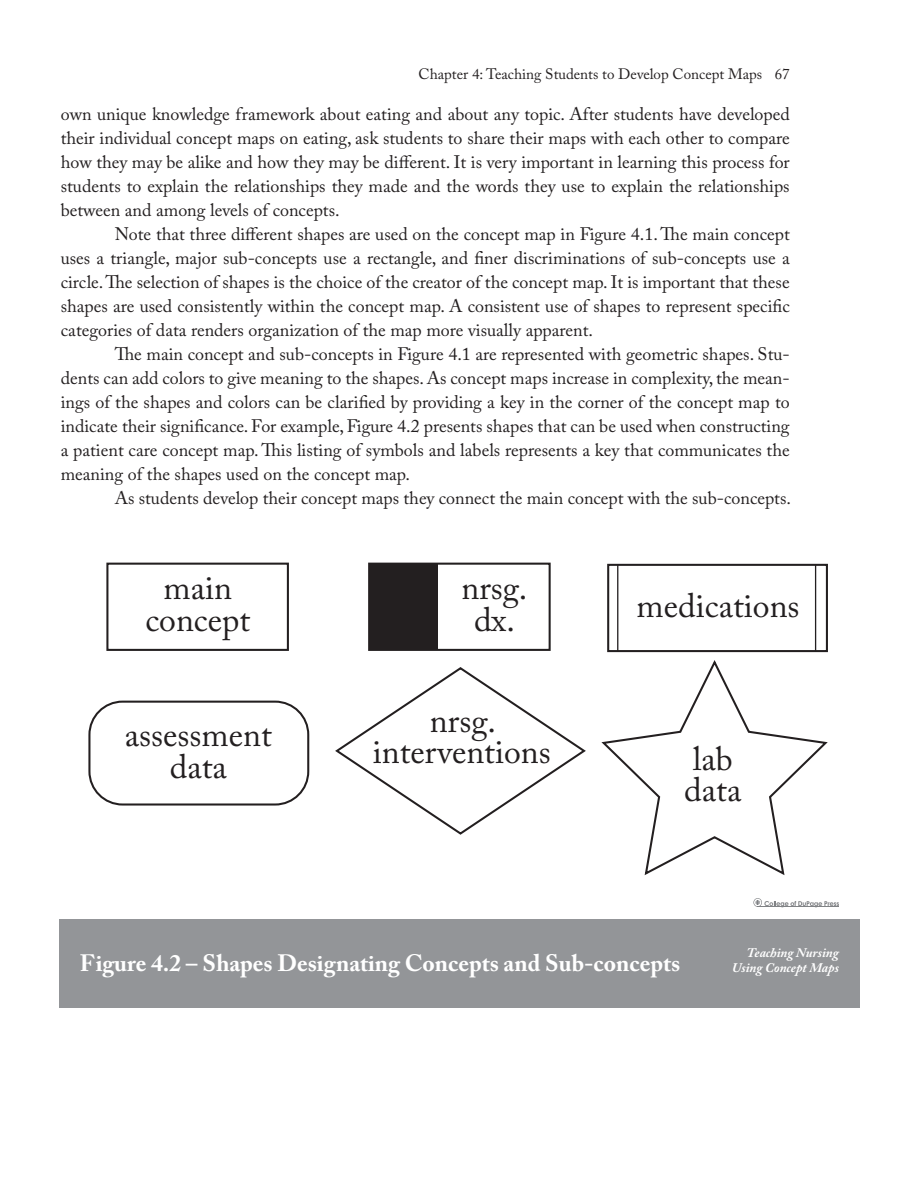
<style>
.page{position:relative;width:918px;height:1188px;background:#fff}
.page>*{position:absolute;margin:0;border:0;box-sizing:border-box;transform-origin:0 0}
.t1{font:33.75px/31.7px "Adobe Caslon Pro";color:#231f20;text-align:center}
.t2{font:700 23.55px "Adobe Caslon Pro";color:#fff}
.t3{font:18px/24px "Adobe Caslon Pro";color:#231f20;text-align:justify}
.t4{font:15px "Adobe Caslon Pro";color:#231f20}
.t5{font:italic 700 13.05px/15.8px "Adobe Caslon Pro";color:#fff;text-align:right}
</style>
<div class="page">
<div style="left:60px;top:919px;width:800px;height:88px;background:#939598"></div>
<svg style="left:753px;top:898px;width:86px;height:9px"></svg>
<div style="left:106px;top:563px;width:183px;height:88px;border:2px solid #231f20"></div>
<div style="left:88px;top:701px;width:221px;height:105px;border:2px solid #231f20;border-radius:33px"></div>
<div style="left:607px;top:564px;width:221px;height:88px;border:2px solid #231f20"></div>
<div style="left:368px;top:563px;width:183px;height:88px;border:2px solid #231f20"></div>
<div style="left:369px;top:564px;width:68px;height:86px;background:#231f20"></div>
<svg style="left:335px;top:667px;width:251px;height:168px"></svg>
<hr style="left:617px;top:565px;width:1px;height:86px;background:#231f20">
<hr style="left:815px;top:565px;width:1px;height:86px;background:#231f20">
<svg style="left:601px;top:660px;width:227px;height:215px"></svg>
<p class="t4" style="left:419px;top:68px;width:373px">Chapter 4: Teaching Students to Develop Concept Maps 67</p>
<p class="t3" style="left:61px;top:104px;width:731px">own unique knowledge framework about eating and about any topic. After students have developed their individual concept maps on eating, ask students to share their maps with each other to compare how they may be alike and how they may be different. It is very important in learning this process for students to explain the relationships they made and the words they use to explain the relationships between and among levels of concepts.</p>
<p class="t3" style="left:61px;top:224px;width:731px;text-indent:54px">Note that three different shapes are used on the concept map in Figure 4.1. The main concept uses a triangle, major sub-concepts use a rectangle, and finer discriminations of sub-concepts use a circle. The selection of shapes is the choice of the creator of the concept map. It is important that these shapes are used consistently within the concept map. A consistent use of shapes to represent specific categories of data renders organization of the map more visually apparent.</p>
<p class="t3" style="left:61px;top:344px;width:731px;text-indent:54px">The main concept and sub-concepts in Figure 4.1 are represented with geometric shapes. Stu&shy;dents can add colors to give meaning to the shapes. As concept maps increase in complexity, the mean&shy;ings of the shapes and colors can be clarified by providing a key in the corner of the concept map to indicate their significance. For example, Figure 4.2 presents shapes that can be used when constructing a patient care concept map. This listing of symbols and labels represents a key that communicates the meaning of the shapes used on the concept map.</p>
<p class="t3" style="left:115px;top:488px;width:678px">As students develop their concept maps they connect the main concept with the sub-concepts.</p>
<h1 class="t1" style="left:145px;top:576px;width:106px">main concept</h1>
<h1 class="t1" style="left:125px;top:723px;width:148px">assessment data</h1>
<h1 class="t1" style="left:461px;top:576px;width:67px">nrsg. dx.</h1>
<h1 class="t1" style="left:373px;top:708px;width:179px">nrsg. interventions</h1>
<h1 class="t1" style="left:637px;top:594px;width:164px">medications</h1>
<h1 class="t1" style="left:684px;top:746px;width:59px;text-align:left">lab data</h1>
<h2 class="t2" style="left:80px;top:954px;width:602px">Figure 4.2 – Shapes Designating Concepts and Sub-concepts</h2>
<p class="t5" style="left:732px;top:946px;width:109px">Teaching Nursing<br>Using Concept Maps</p>
</div>
